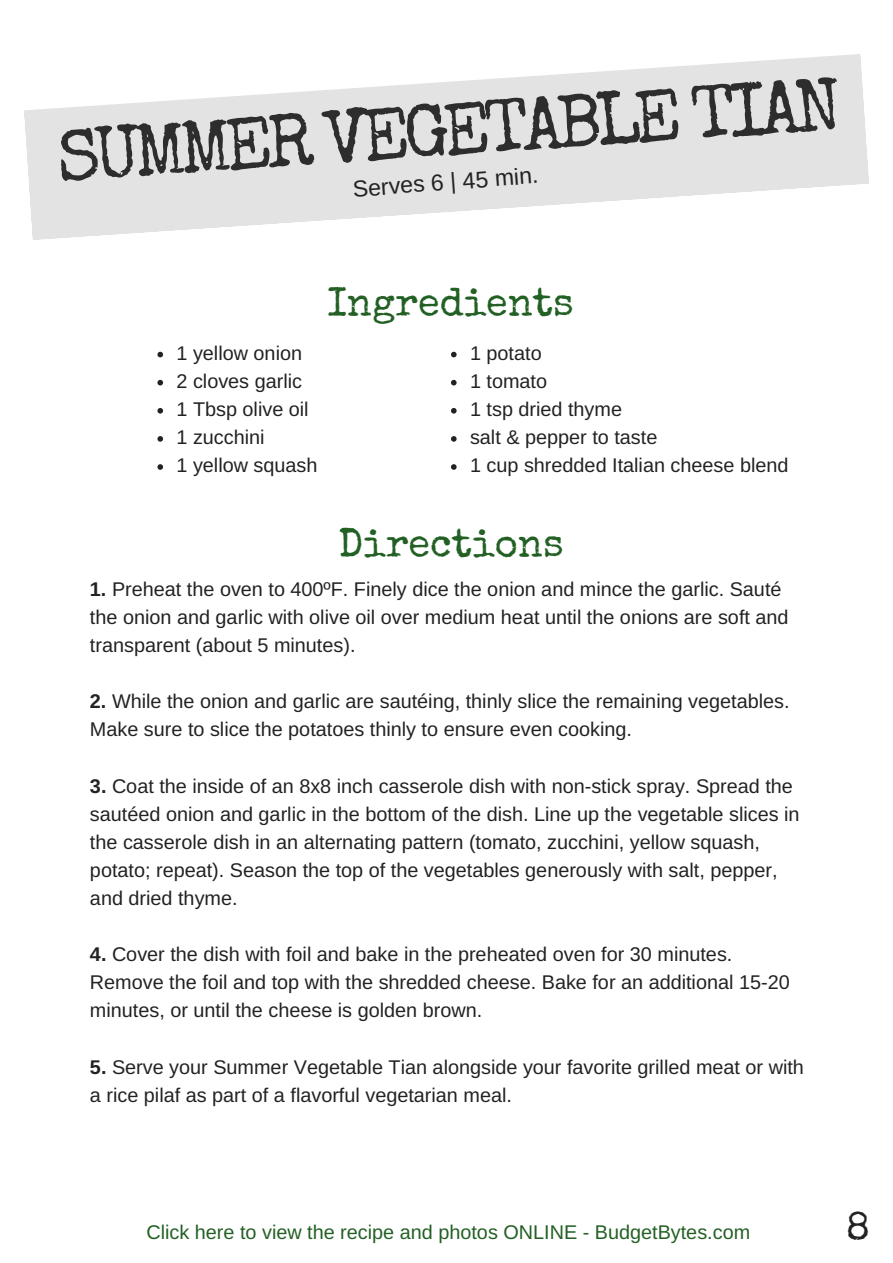
<style>
.page{position:relative;width:893px;height:1263px;background:#fff}
.page>*{position:absolute;margin:0;border:0;box-sizing:border-box;transform-origin:0 0}
.t1{font:74.4px "Special Elite";color:#000}
.t2{font:39.6px "Special Elite";color:#236024}
.t3{font:39.6px "Special Elite";color:#222}
.t4{font:23.1px "Arimo";color:#222}
.t5{font:19.8px/28px "Arimo";color:#222}
.t6{font:19.8px "Arimo";color:#236024}
.s1{font-weight:700}
</style>
<div class="page">
<svg style="left:157px;top:352px;width:6px;height:5px"></svg>
<svg style="left:157px;top:380px;width:6px;height:5px"></svg>
<svg style="left:157px;top:408px;width:6px;height:5px"></svg>
<svg style="left:157px;top:436px;width:6px;height:6px"></svg>
<svg style="left:157px;top:464px;width:6px;height:6px"></svg>
<svg style="left:451px;top:352px;width:5px;height:5px"></svg>
<svg style="left:451px;top:380px;width:5px;height:5px"></svg>
<svg style="left:451px;top:408px;width:5px;height:5px"></svg>
<svg style="left:451px;top:436px;width:5px;height:6px"></svg>
<svg style="left:451px;top:464px;width:5px;height:6px"></svg>
<svg style="left:24px;top:54px;width:844px;height:186px;fill:#e3e3e3"></svg>
<h1 class="t1" style="left:53px;top:111px;width:787px;rotate:-4deg">SUMMER VEGETABLE TIAN</h1>
<p class="t4" style="left:352px;top:176px;width:188px;rotate:-4deg">Serves 6 | 45 min.</p>
<p class="t5" style="left:176px;top:339px;width:142px">1 yellow onion<br>2 cloves garlic<br>1 Tbsp olive oil<br>1 zucchini<br>1 yellow squash</p>
<h2 class="t2" style="left:327px;top:277px;width:248px">Ingredients</h2>
<p class="t5" style="left:470px;top:339px;width:320px">1 potato<br>1 tomato<br>1 tsp dried thyme<br>salt &amp; pepper to taste<br>1 cup shredded Italian cheese blend</p>
<h2 class="t2" style="left:338px;top:518px;width:227px">Directions</h2>
<p class="t5" style="left:90px;top:575px;width:700px"><span class="s1">1.</span> Preheat the oven to 400ºF. Finely dice the onion and mince the garlic. Sauté the onion and garlic with olive oil over medium heat until the onions are soft and transparent (about 5 minutes).</p>
<p class="t5" style="left:90px;top:687px;width:701px"><span class="s1">2.</span> While the onion and garlic are sautéing, thinly slice the remaining vegetables.<br>Make sure to slice the potatoes thinly to ensure even cooking.</p>
<p class="t5" style="left:90px;top:772px;width:711px"><span class="s1">3.</span> Coat the inside of an 8x8 inch casserole dish with non-stick spray. Spread the sautéed onion and garlic in the bottom of the dish. Line up the vegetable slices in the casserole dish in an alternating pattern (tomato, zucchini, yellow squash, potato; repeat). Season the top of the vegetables generously with salt, pepper, and dried thyme.</p>
<p class="t5" style="left:90px;top:940px;width:701px"><span class="s1">4.</span> Cover the dish with foil and bake in the preheated oven for 30 minutes.<br>Remove the foil and top with the shredded cheese. Bake for an additional 15-20 minutes, or until the cheese is golden brown.</p>
<p class="t5" style="left:90px;top:1053px;width:715px"><span class="s1">5.</span> Serve your Summer Vegetable Tian alongside your favorite grilled meat or with a rice pilaf as part of a flavorful vegetarian meal.</p>
<p class="t6" style="left:146px;top:1221px;width:605px">Click here to view the recipe and photos ONLINE - BudgetBytes.com</p>
<h2 class="t3" style="left:846px;top:1202px;width:25px">8</h2>
</div>
